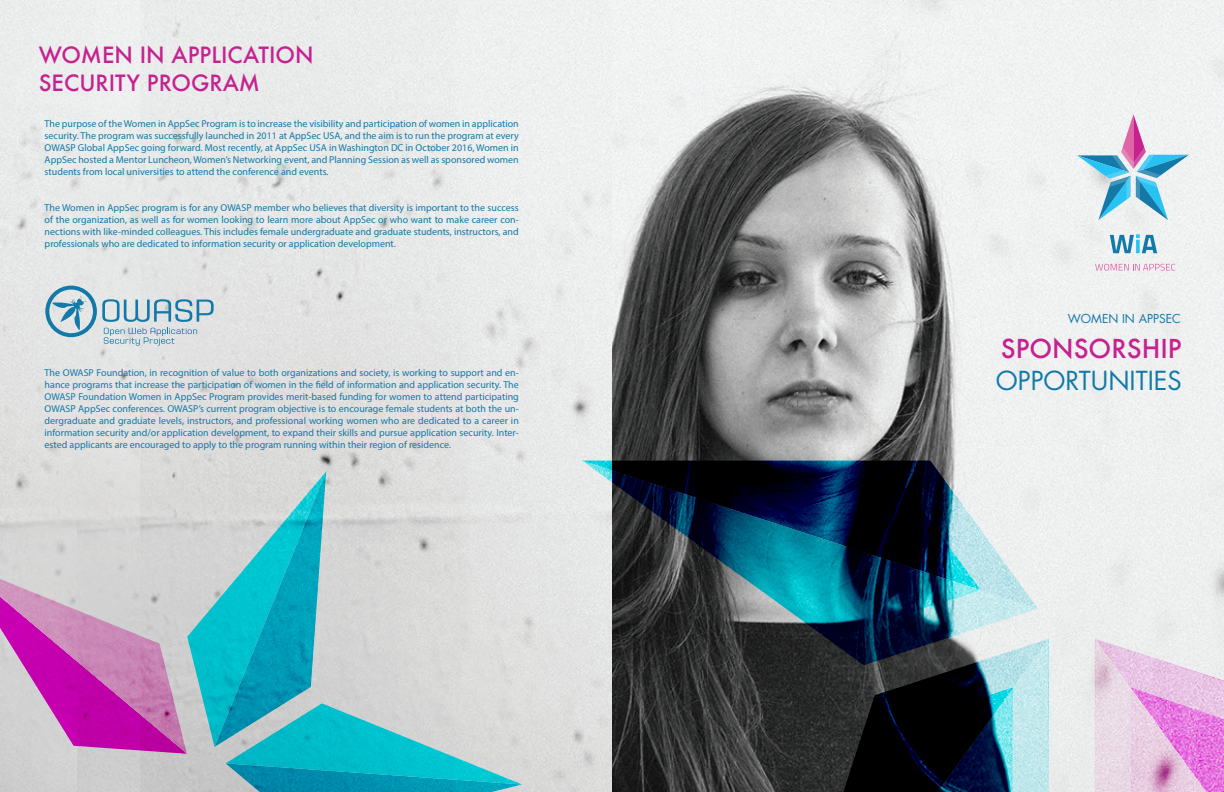
<style>
.page{position:relative;width:1224px;height:792px;background:#fff}
.page>*{position:absolute;margin:0;border:0;box-sizing:border-box;transform-origin:0 0}
.t1{font:25.5px "Futura LT";color:#1279a8}
.t2{font:500 25.5px "Futura";color:#c52290}
.t3{font:500 21.9px/27.4px "Futura";color:#c52290}
.t4{font:12px "Futura LT";color:#1279a8}
.t5{font:10px/12px "Myriad Pro";color:#1279a8;text-align:justify}
</style>
<div class="page">
<img style="left:0;top:0;width:612px;height:792px">
<img style="left:612px;top:0;width:612px;height:792px">
<svg style="left:582px;top:461px;width:245px;height:204px;background:#344f5a"></svg>
<svg style="left:827px;top:461px;width:211px;height:204px;background:#587484"></svg>
<svg style="left:843px;top:639px;width:206px;height:153px;background:#3c4d55"></svg>
<svg style="left:1095px;top:639px;width:129px;height:153px;background:#e7bce2"></svg>
<svg style="left:45px;top:286px;width:169px;height:60px;background:#b9ced7"></svg>
<svg style="left:0;top:472px;width:522px;height:320px;background:#a7bdcc"></svg>
<svg style="left:1077px;top:114px;width:112px;height:106px"></svg>
<svg style="left:1095px;top:264px;width:80px;height:7px"></svg>
<svg style="left:1110px;top:234px;width:47px;height:19px"></svg>
<h2 class="t3" style="left:39px;top:41px;width:276px">WOMEN IN APPLICATION<br>SECURITY PROGRAM</h2>
<p class="t5" style="left:45px;top:118px;width:476px">The purpose of the Women in AppSec Program is to increase the visibility and participation of women in application security. The program was successfully launched in 2011 at AppSec USA, and the aim is to run the program at every OWASP Global AppSec going forward. Most recently, at AppSec USA in Washington DC in October 2016, Women in AppSec hosted a Mentor Luncheon, Women’s Networking event, and Planning Session as well as sponsored women students from local universities to attend the conference and events.</p>
<p class="t5" style="left:45px;top:201px;width:476px">The Women in AppSec program is for any OWASP member who believes that diversity is important to the success of the organization, as well as for women looking to learn more about AppSec or who want to make career con&shy;nections with like-minded colleagues. This includes female undergraduate and graduate students, instructors, and professionals who are dedicated to information security or application development.</p>
<p class="t5" style="left:45px;top:367px;width:476px">The OWASP Foundation, in recognition of value to both organizations and society, is working to support and en&shy;hance programs that increase the participation of women in the field of information and application security. The OWASP Foundation Women in AppSec Program provides merit-based funding for women to attend participating OWASP AppSec conferences. OWASP’s current program objective is to encourage female students at both the un&shy;dergraduate and graduate levels, instructors, and professional working women who are dedicated to a career in information security and/or application development, to expand their skills and pursue application security. Inter&shy;ested applicants are encouraged to apply to the program running within their region of residence.</p>
<p class="t4" style="left:1068px;top:311px;width:115px">WOMEN IN APPSEC</p>
<h1 class="t2" style="left:1001px;top:331px;width:182px">SPONSORSHIP</h1>
<h1 class="t1" style="left:996px;top:364px;width:187px">OPPORTUNITIES</h1>
</div>
